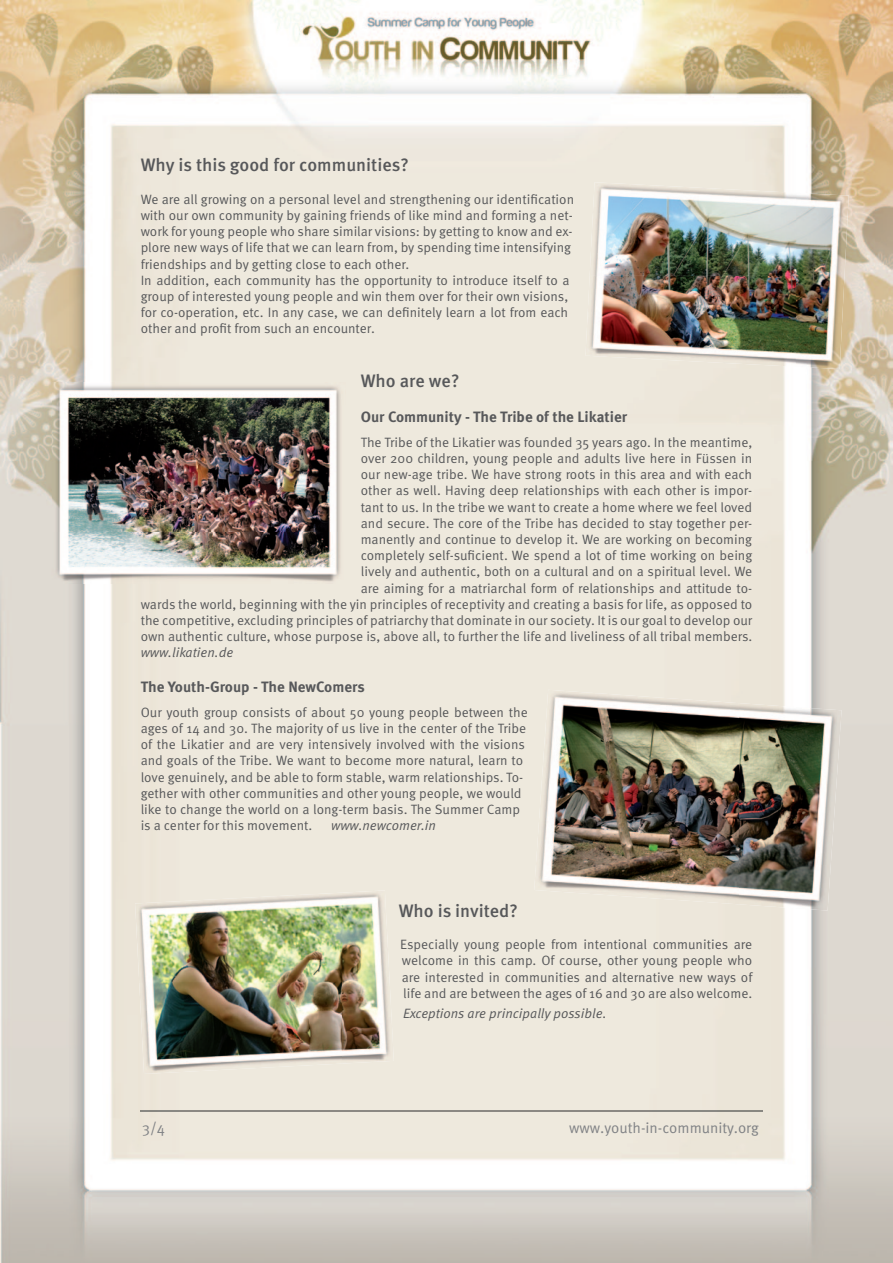
<style>
.page{position:relative;width:893px;height:1263px;background:#fff}
.page>*{position:absolute;margin:0;border:0;box-sizing:border-box;transform-origin:0 0}
.t1{font:500 18px "Meta Pro";color:#57585a}
.t2{font:700 15px "Meta Pro";color:#57585a}
.t3{font:15px "Meta Pro";color:#808285}
.t4{font:13.5px/16.2px "Meta Pro";color:#57585a}
.t5{font:italic 13.5px "Meta Pro";color:#57585a}
</style>
<div class="page">
<img style="left:0;top:0;width:893px;height:1263px">
<img style="left:141px;top:1111px;width:622px;height:1px">
<img style="left:585px;top:275px;width:211px;height:92px">
<img style="left:796px;top:193px;width:53px;height:176px">
<img style="left:590px;top:182px;width:206px;height:94px">
<img style="left:52px;top:383px;width:294px;height:200px">
<img style="left:534px;top:778px;width:205px;height:126px">
<img style="left:739px;top:703px;width:103px;height:207px">
<img style="left:542px;top:690px;width:197px;height:88px">
<img style="left:139px;top:982px;width:203px;height:92px">
<img style="left:342px;top:890px;width:52px;height:173px">
<img style="left:135px;top:893px;width:207px;height:89px">
<h1 class="t1" style="left:141px;top:154px;width:270px">Why is this good for communities?</h1>
<p class="t4" style="left:141px;top:191px;width:435px">We are all growing on a personal level and strengthening our identification with our own community by gaining friends of like mind and forming a net&shy;work for young people who share similar visions: by getting to know and ex&shy;plore new ways of life that we can learn from, by spending time intensifying friendships and by getting close to each other.<br>In addition, each community has the opportunity to introduce itself to a group of interested young people and win them over for their own visions, for co-operation, etc. In any case, we can definitely learn a lot from each other and profit from such an encounter.</p>
<h1 class="t1" style="left:361px;top:370px;width:100px">Who are we?</h1>
<p class="t2" style="left:361px;top:407px;width:268px">Our Community - The Tribe of the Likatier</p>
<p class="t4" style="left:141px;top:434px;width:613px;text-align:right">The Tribe of the Likatier was founded 35 years ago. In the meantime,<br>over 200 children, young people and adults live here in Füssen in<br>our new-age tribe. We have strong roots in this area and with each<br>other as well. Having deep relationships with each other is impor-<br>tant to us. In the tribe we want to create a home where we feel loved<br>and secure. The core of the Tribe has decided to stay together per-<br>manently and continue to develop it. We are working on becoming<br>completely self-suficient. We spend a lot of time working on being<br>lively and authentic, both on a cultural and on a spiritual level. We<br>are aiming for a matriarchal form of relationships and attitude to-<br>wards the world, beginning with the yin principles of receptivity and creating a basis for life, as opposed to the competitive, excluding principles of patriarchy that dominate in our society. It is our goal to develop our own authentic culture, whose purpose is, above all, to further the life and liveliness of all tribal members.</p>
<p class="t5" style="left:141px;top:644px;width:94px">www.likatien.de</p>
<p class="t2" style="left:141px;top:677px;width:226px">The Youth-Group - The NewComers</p>
<p class="t4" style="left:141px;top:704px;width:388px">Our youth group consists of about 50 young people between the ages of 14 and 30. The majority of us live in the center of the Tribe of the Likatier and are very intensively involved with the visions and goals of the Tribe. We want to become more natural, learn to love genuinely, and be able to form stable, warm relationships. To&shy;gether with other communities and other young people, we would like to change the world on a long-term basis. The Summer Camp is a center for this movement.</p>
<p class="t5" style="left:331px;top:817px;width:106px">www.newcomer.in</p>
<h1 class="t1" style="left:399px;top:899px;width:121px">Who is invited?</h1>
<p class="t4" style="left:400px;top:937px;width:354px;text-align:justify">Especially young people from intentional communities are welcome in this camp. Of course, other young people who are interested in communities and alternative new ways of life and are between the ages of 16 and 30 are also welcome.</p>
<p class="t5" style="left:403px;top:1004px;width:205px">Exceptions are principally possible.</p>
<p class="t3" style="left:142px;top:1118px;width:24px">3/4</p>
<p class="t3" style="left:569px;top:1118px;width:191px">www.youth-in-community.org</p>
</div>
